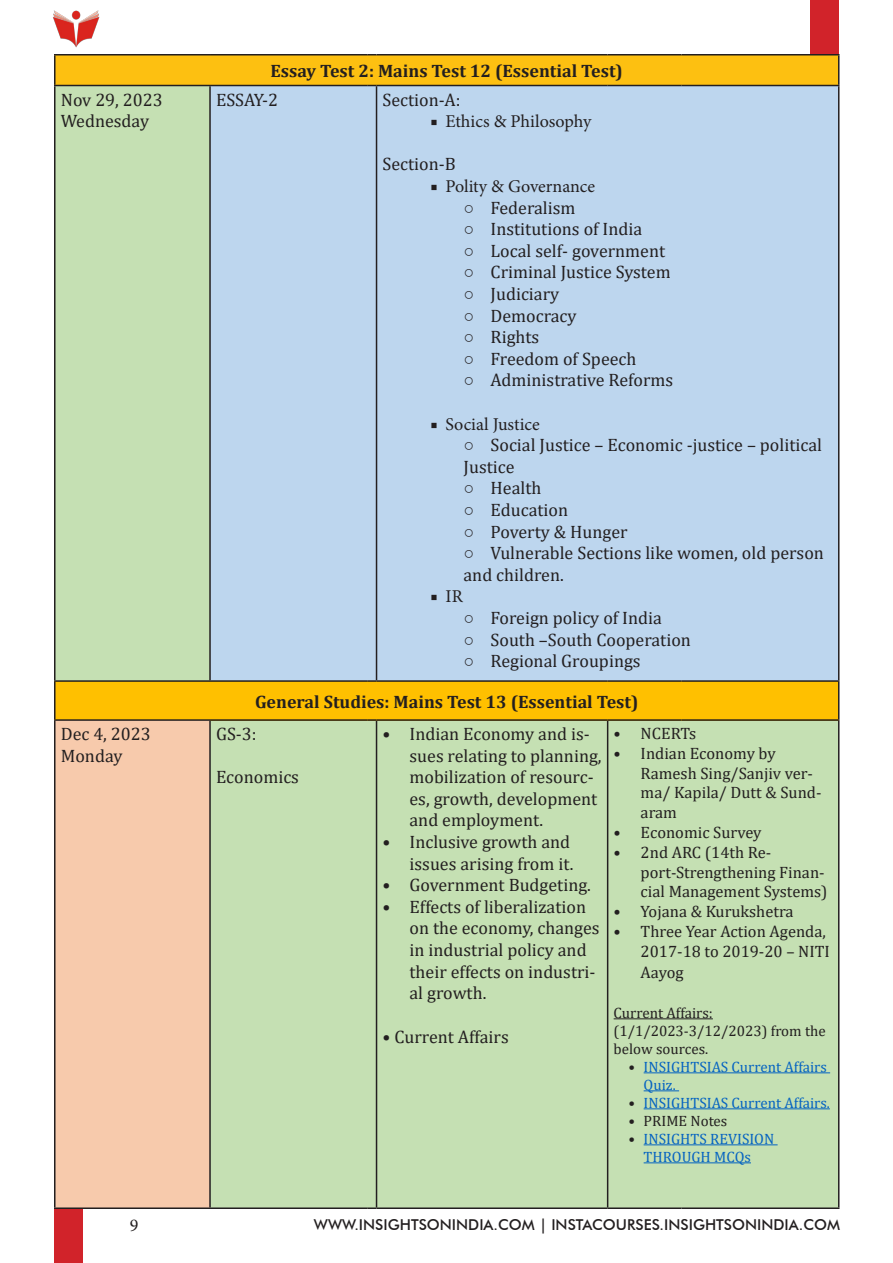
<style>
.page{position:relative;width:893px;height:1263px;background:#fff}
.page>*{position:absolute;margin:0;border:0;box-sizing:border-box;transform-origin:0 0}
.Paragraph_cambaria{font:18px/21.6px "Cambria";color:#231f20}
.Paragraph_cambaria-2{font:700 18px "Cambria";color:#231f20}
.t1{font:18px "Minion Pro";color:#231f20}
.t2{font:16.5px/19.8px "Cambria";color:#231f20}
.t3{font:15px/18px "Cambria";color:#0563c1}
.Paragraph_cambaria-3{font:15px/18px "Cambria";color:#231f20}
.t4{font:500 15px "Futura BT";color:#231f20}
.s1{font-family:"Arial"}
.s2{color:#231f20}
</style>
<div class="page">
<div style="left:54px;top:1209px;width:28px;height:54px;background:#d1232a"></div>
<div style="left:810px;top:0;width:29px;height:54px;background:#d1232a"></div>
<img style="left:53px;top:10px;width:47px;height:38px">
<div style="left:55px;top:55px;width:784px;height:31px;background:#fdc011"></div>
<div style="left:56px;top:86px;width:782px;height:1121px;background:#c5e0b3"></div>
<div style="left:211px;top:86px;width:627px;height:594px;background:#bdd6ee"></div>
<div style="left:55px;top:681px;width:784px;height:39px;background:#ffc000"></div>
<div style="left:55px;top:720px;width:155px;height:488px;background:#f7caac"></div>
<hr style="left:54px;top:54px;width:156px;height:2px;background:#231f20">
<hr style="left:54px;top:56px;width:2px;height:29px;background:#231f20">
<hr style="left:210px;top:54px;width:157px;height:2px;background:#231f20">
<svg style="left:367px;top:54px;width:9px;height:2px"></svg>
<hr style="left:376px;top:54px;width:232px;height:2px;background:#231f20">
<hr style="left:608px;top:54px;width:74px;height:2px;background:#231f20">
<hr style="left:682px;top:54px;width:157px;height:2px;background:#231f20">
<svg style="left:838px;top:56px;width:1px;height:29px"></svg>
<hr style="left:54px;top:85px;width:156px;height:1px;background:#231f20">
<hr style="left:54px;top:86px;width:2px;height:594px;background:#231f20">
<hr style="left:210px;top:85px;width:157px;height:1px;background:#231f20">
<hr style="left:209px;top:86px;width:2px;height:594px;background:#231f20">
<hr style="left:376px;top:85px;width:232px;height:1px;background:#231f20">
<hr style="left:376px;top:86px;width:1px;height:594px;background:#231f20">
<hr style="left:608px;top:85px;width:74px;height:1px;background:#231f20">
<hr style="left:682px;top:85px;width:157px;height:1px;background:#231f20">
<hr style="left:838px;top:86px;width:1px;height:594px;background:#231f20">
<hr style="left:54px;top:680px;width:156px;height:2px;background:#231f20">
<hr style="left:54px;top:682px;width:2px;height:37px;background:#231f20">
<hr style="left:210px;top:680px;width:157px;height:2px;background:#231f20">
<svg style="left:367px;top:680px;width:9px;height:2px"></svg>
<hr style="left:376px;top:680px;width:232px;height:2px;background:#231f20">
<hr style="left:608px;top:680px;width:74px;height:2px;background:#231f20">
<hr style="left:682px;top:680px;width:157px;height:2px;background:#231f20">
<hr style="left:838px;top:682px;width:1px;height:37px;background:#231f20">
<hr style="left:54px;top:719px;width:156px;height:2px;background:#231f20">
<hr style="left:54px;top:721px;width:2px;height:486px;background:#231f20">
<hr style="left:210px;top:719px;width:157px;height:2px;background:#231f20">
<hr style="left:209px;top:721px;width:2px;height:486px;background:#231f20">
<svg style="left:367px;top:719px;width:9px;height:2px"></svg>
<hr style="left:376px;top:719px;width:232px;height:2px;background:#231f20">
<hr style="left:376px;top:721px;width:1px;height:486px;background:#231f20">
<hr style="left:608px;top:719px;width:74px;height:2px;background:#231f20">
<hr style="left:607px;top:721px;width:1px;height:486px;background:#231f20">
<hr style="left:682px;top:719px;width:157px;height:2px;background:#231f20">
<hr style="left:838px;top:721px;width:1px;height:486px;background:#231f20">
<hr style="left:54px;top:1207px;width:156px;height:2px;background:#231f20">
<hr style="left:210px;top:1207px;width:157px;height:2px;background:#231f20">
<svg style="left:367px;top:1207px;width:9px;height:2px"></svg>
<hr style="left:376px;top:1207px;width:232px;height:2px;background:#231f20">
<hr style="left:608px;top:1207px;width:74px;height:2px;background:#231f20">
<hr style="left:682px;top:1207px;width:157px;height:2px;background:#231f20">
<hr style="left:614px;top:1018px;width:99px;height:1px;background:#231f20">
<hr style="left:644px;top:1072px;width:186px;height:1px;background:#0563c1">
<hr style="left:644px;top:1090px;width:35px;height:1px;background:#0563c1">
<hr style="left:644px;top:1108px;width:186px;height:1px;background:#0563c1">
<hr style="left:644px;top:1144px;width:134px;height:1px;background:#0563c1">
<hr style="left:644px;top:1162px;width:107px;height:1px;background:#0563c1">
<p class="Paragraph_cambaria" style="left:61px;top:88px;width:104px">Nov 29, 2023</p>
<p class="Paragraph_cambaria" style="left:61px;top:110px;width:90px">Wednesday</p>
<p class="Paragraph_cambaria" style="left:61px;top:723px;width:92px">Dec 4, 2023</p>
<p class="Paragraph_cambaria" style="left:61px;top:745px;width:63px">Monday</p>
<p class="Paragraph_cambaria-2" style="left:271px;top:58px;width:354px">Essay Test 2: Mains Test 12 (Essential Test)</p>
<p class="Paragraph_cambaria" style="left:216px;top:88px;width:63px">ESSAY-2</p>
<p class="Paragraph_cambaria" style="left:382px;top:88px;width:79px">Section-A:</p>
<p class="t1" style="left:430px;top:109px;width:162px">■ Ethics &amp; Philosophy</p>
<p class="Paragraph_cambaria" style="left:382px;top:153px;width:75px">Section-B</p>
<p class="t1" style="left:430px;top:174px;width:166px">■ Polity &amp; Governance</p>
<p class="Paragraph_cambaria" style="left:464px;top:196px;width:114px"><span class="s1">○</span> Federalism</p>
<p class="Paragraph_cambaria" style="left:464px;top:218px;width:180px"><span class="s1">○</span> Institutions of India</p>
<p class="Paragraph_cambaria" style="left:464px;top:240px;width:203px"><span class="s1">○</span> Local self- government</p>
<p class="Paragraph_cambaria" style="left:464px;top:261px;width:209px"><span class="s1">○</span> Criminal Justice System</p>
<p class="Paragraph_cambaria" style="left:464px;top:283px;width:97px"><span class="s1">○</span> Judiciary</p>
<p class="Paragraph_cambaria" style="left:464px;top:304px;width:115px"><span class="s1">○</span> Democracy</p>
<p class="Paragraph_cambaria" style="left:464px;top:326px;width:77px"><span class="s1">○</span> Rights</p>
<p class="Paragraph_cambaria" style="left:464px;top:348px;width:174px"><span class="s1">○</span> Freedom of Speech</p>
<p class="Paragraph_cambaria" style="left:464px;top:369px;width:211px"><span class="s1">○</span> Administrative Reforms</p>
<p class="t1" style="left:430px;top:412px;width:111px">■ Social Justice</p>
<p class="Paragraph_cambaria" style="left:464px;top:434px;width:360px"><span class="s1">○</span> Social Justice – Economic -justice – political<br>Justice</p>
<p class="Paragraph_cambaria" style="left:464px;top:477px;width:79px"><span class="s1">○</span> Health</p>
<p class="Paragraph_cambaria" style="left:464px;top:499px;width:106px"><span class="s1">○</span> Education</p>
<p class="Paragraph_cambaria" style="left:464px;top:520px;width:166px"><span class="s1">○</span> Poverty &amp; Hunger</p>
<p class="Paragraph_cambaria" style="left:464px;top:542px;width:362px"><span class="s1">○</span> Vulnerable Sections like women, old person and children.</p>
<p class="t1" style="left:430px;top:584px;width:34px">■ IR</p>
<p class="Paragraph_cambaria" style="left:464px;top:607px;width:200px"><span class="s1">○</span> Foreign policy of India</p>
<p class="Paragraph_cambaria" style="left:464px;top:628px;width:229px"><span class="s1">○</span> South –South Cooperation</p>
<p class="Paragraph_cambaria" style="left:464px;top:650px;width:179px"><span class="s1">○</span> Regional Groupings</p>
<p class="Paragraph_cambaria-2" style="left:255px;top:689px;width:385px">General Studies: Mains Test 13 (Essential Test)</p>
<p class="Paragraph_cambaria" style="left:216px;top:723px;width:42px">GS-3:</p>
<p class="Paragraph_cambaria" style="left:216px;top:766px;width:85px">Economics</p>
<p class="Paragraph_cambaria" style="left:410px;top:723px;width:194px;text-indent:-27px">• Indian Economy and is&shy;sues relating to planning, mobilization of resourc&shy;es, growth, development and employment.</p>
<p class="Paragraph_cambaria" style="left:382px;top:831px;width:192px;text-align:right">• Inclusive growth and issues arising from it.</p>
<p class="Paragraph_cambaria" style="left:382px;top:874px;width:210px">• Government Budgeting.</p>
<p class="Paragraph_cambaria" style="left:410px;top:896px;width:192px;text-indent:-27px">• Effects of liberalization on the economy, changes in industrial policy and their effects on industri&shy;al growth.</p>
<p class="Paragraph_cambaria" style="left:382px;top:1025px;width:128px">• Current Affairs</p>
<p class="t2" style="left:614px;top:723px;width:84px">• NCERTs</p>
<p class="t2" style="left:641px;top:743px;width:182px;text-indent:-27px">• Indian Economy by<br>Ramesh Sing/Sanjiv ver&shy;ma/ Kapila/ Dutt &amp; Sund&shy;aram</p>
<p class="t2" style="left:614px;top:822px;width:149px">• Economic Survey</p>
<p class="t2" style="left:641px;top:842px;width:188px;text-indent:-27px">• 2nd ARC (14th Re&shy;port-Strengthening Finan&shy;cial Management Systems)</p>
<p class="t2" style="left:614px;top:901px;width:181px">• Yojana &amp; Kurukshetra</p>
<p class="t2" style="left:614px;top:921px;width:218px;text-align:right">• Three Year Action Agenda,<br>2017-18 to 2019-20 – NITI</p>
<p class="t2" style="left:641px;top:963px;width:44px">Aayog</p>
<p class="Paragraph_cambaria-3" style="left:614px;top:1004px;width:101px">Current Affairs:</p>
<p class="Paragraph_cambaria-3" style="left:614px;top:1022px;width:214px">(1/1/2023-3/12/2023) from the below sources.</p>
<p class="t3" style="left:644px;top:1058px;width:185px;text-indent:-15px"><span class="s2">•</span> INSIGHTSIAS Current Affairs<br>Quiz.</p>
<p class="t3" style="left:629px;top:1094px;width:203px"><span class="s2">•</span> INSIGHTSIAS Current Affairs.</p>
<p class="Paragraph_cambaria-3" style="left:629px;top:1112px;width:100px">• PRIME Notes</p>
<p class="t3" style="left:629px;top:1130px;width:147px;text-align:center"><span class="s2">•</span> INSIGHTS REVISION<br>THROUGH MCQs</p>
<p class="t1" style="left:130px;top:1213px;width:10px">9</p>
<p class="t4" style="left:314px;top:1215px;width:528px">WWW.INSIGHTSONINDIA.COM | INSTACOURSES.INSIGHTSONINDIA.COM</p>
</div>
